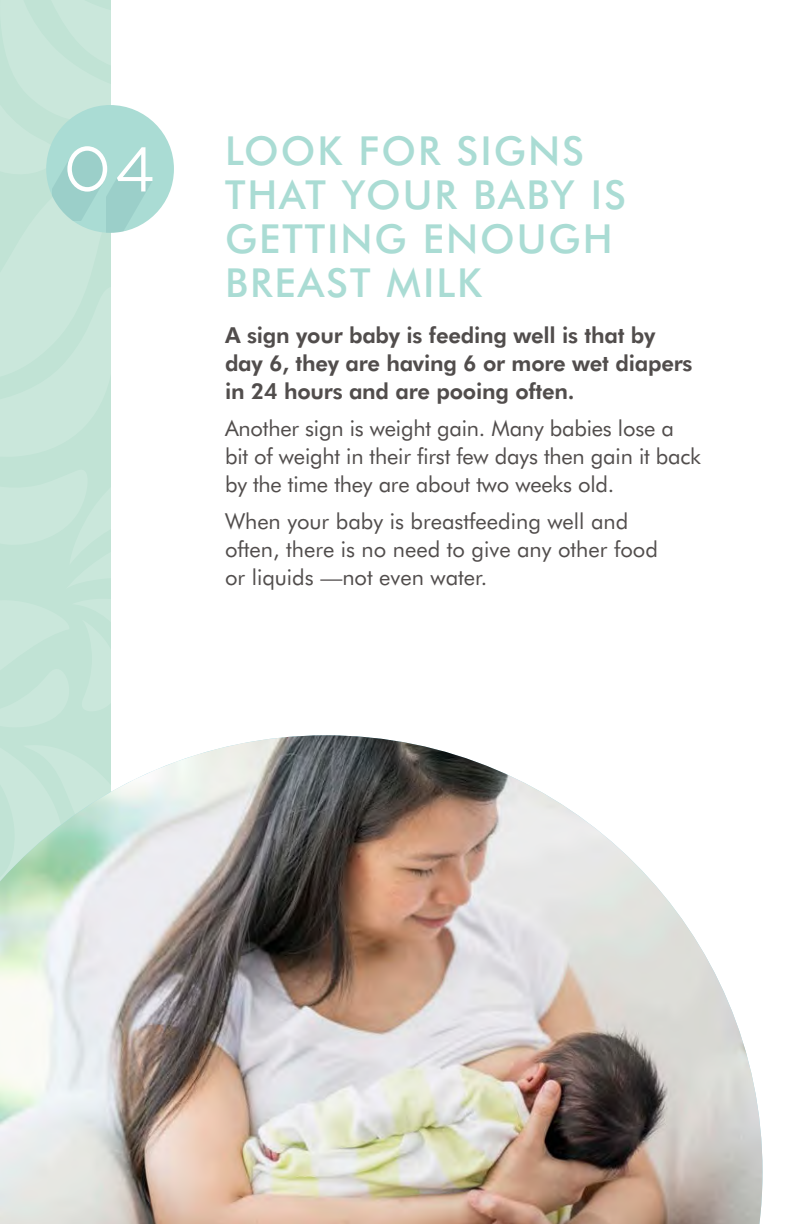
<style>
.page{position:relative;width:792px;height:1224px;background:#fff}
.page>*{position:absolute;margin:0;border:0;box-sizing:border-box;transform-origin:0 0}
.t1{font:500 40px/44px "Futura BT";letter-spacing:.05em;color:#aadcd4}
.Body{font:22px/28px "Futura BT";letter-spacing:-.01em;color:#514d4c}
.Body-2{font:800 22px/28px "Futura BT";letter-spacing:-.01em;color:#514d4c}
</style>
<div class="page">
<div style="left:46px;top:105px;width:128px;height:128px;background:#aadcd4;border-radius:50%"></div>
<svg style="left:110px;top:179px;width:42px;height:54px;fill:#9bcfc9"></svg>
<svg style="left:117px;top:147px;width:35px;height:44px"></svg>
<svg style="left:0;top:0;width:110px;height:735px;background:#c4e4d8"></svg>
<img style="left:0;top:735px;width:763px;height:489px">
<h1 class="t1" style="left:225px;top:128px;width:403px">LOOK FOR SIGNS<br>THAT YOUR BABY IS<br>GETTING ENOUGH<br>BREAST MILK</h1>
<p class="Body-2" style="left:225px;top:321px;width:469px">A sign your baby is feeding well is that by day 6, they are having 6 or more wet diapers in 24 hours and are pooing often.</p>
<p class="Body" style="left:225px;top:414px;width:478px">Another sign is weight gain. Many babies lose a bit of weight in their first few days then gain it back by the time they are about two weeks old.</p>
<p class="Body" style="left:225px;top:507px;width:435px">When your baby is breastfeeding well and often, there is no need to give any other food or liquids —not even water.</p>
</div>
